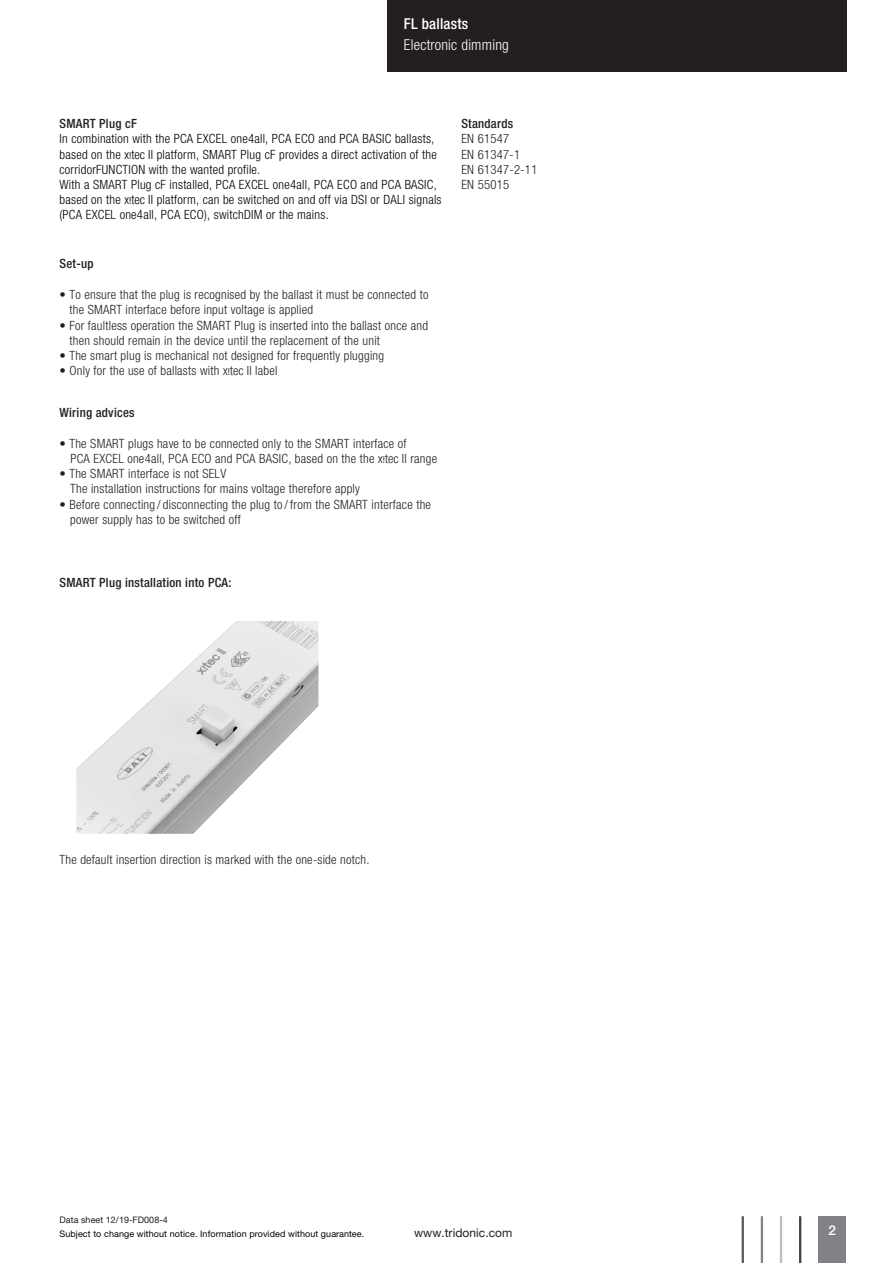
<style>
.page{position:relative;width:893px;height:1263px;background:#fff}
.page>*{position:absolute;margin:0;border:0;box-sizing:border-box;transform-origin:0 0}
.t1{font:300 condensed 15px "Helvetica Neue LTW1 G";letter-spacing:.015em;color:#fff}
.t2{font:500 condensed 15px "Helvetica Neue LTW1 G";letter-spacing:.015em;color:#fff}
.t3{font:500 13.5px "Helvetica Neue LTW1 G";color:#fff}
.t4{font:300 condensed 12.75px/15.1px "Helvetica Neue LTW1 G";letter-spacing:.02em;color:#231f20}
.t5{font:300 condensed 12.75px/15.1px "Helvetica Neue LTW1 G";letter-spacing:.02em;color:#000}
.t6{font:500 condensed 12.75px "Helvetica Neue LTW1 G";letter-spacing:.02em;color:#231f20}
.t7{font:12px "Helvetica Neue LTW1 G";letter-spacing:.005em;color:#231f20}
.t8{font:9px "Helvetica Neue LTW1 G";letter-spacing:.01em;color:#000}
.t9{font:9px "Helvetica Neue LTW1 G";letter-spacing:.005em;color:#231f20}
.s1{font-family:"Helvetica Neue LT Com"}
</style>
<div class="page">
<div style="left:387px;top:0;width:459px;height:72px;background:#231f20"></div>
<div style="left:819px;top:1216px;width:27px;height:47px;background:#808285"></div>
<hr style="left:799px;top:1216px;width:2px;height:47px;background:#3e3e3f">
<hr style="left:780px;top:1216px;width:2px;height:47px;background:#bcbdc0">
<hr style="left:761px;top:1216px;width:2px;height:47px;background:#808285">
<hr style="left:742px;top:1216px;width:2px;height:47px;background:#57585a">
<img style="left:76px;top:621px;width:242px;height:213px">
<p class="t2" style="left:404px;top:14px;width:66px">FL ballasts</p>
<p class="t1" style="left:404px;top:36px;width:106px">Electronic dimming</p>
<p class="t6" style="left:60px;top:116px;width:79px">SMART Plug cF</p>
<p class="t5" style="left:60px;top:131px;width:376px">In combination with the PCA EXCEL one4all, PCA ECO and PCA BASIC ballasts, based on the</p>
<p class="t5" style="left:60px;top:147px;width:379px;text-indent:89px">II platform, SMART Plug cF provides a direct activation of the corridorFUNCTION with the wanted profile.<br>With a SMART Plug cF installed, PCA EXCEL one4all, PCA ECO and PCA BASIC, based on the</p>
<p class="t5" style="left:60px;top:192px;width:384px;text-indent:89px">II platform, can be switched on and off via DSI or DALI signals (PCA EXCEL one4all, PCA ECO), switchDIM or the mains.</p>
<p class="t6" style="left:60px;top:256px;width:36px">Set-up</p>
<p class="t4" style="left:69px;top:287px;width:361px;text-indent:-10px">• To ensure that the plug is recognised by the ballast it must be connected to the SMART interface before input voltage is applied</p>
<p class="t4" style="left:69px;top:317px;width:360px;text-indent:-10px">• For faultless operation the SMART Plug is inserted into the ballast once and then should remain in the device until the replacement of the unit</p>
<p class="t4" style="left:60px;top:348px;width:326px">• The smart plug is mechanical not designed for frequently plugging</p>
<p class="t4" style="left:60px;top:363px;width:161px">• Only for the use of ballasts with</p>
<p class="t4" style="left:247px;top:363px;width:32px">II label</p>
<p class="t6" style="left:60px;top:405px;width:77px">Wiring advices</p>
<p class="t4" style="left:70px;top:436px;width:338px;text-indent:-11px">• The SMART plugs have to be connected only to the SMART interface of<br>PCA EXCEL one4all, PCA ECO and PCA BASIC, based on the the</p>
<p class="t4" style="left:402px;top:451px;width:37px">II range</p>
<p class="t4" style="left:70px;top:466px;width:291px;text-indent:-11px">• The SMART interface is not SELV<br>The installation instructions for mains voltage therefore apply</p>
<p class="t4" style="left:70px;top:497px;width:362px;text-indent:-11px">• Before connecting / disconnecting the plug to / from the SMART interface the power supply has to be switched off</p>
<p class="t6" style="left:461px;top:116px;width:53px">Standards</p>
<p class="t4" style="left:461px;top:131px;width:78px">EN 61547<br>EN 61347-1<br>EN 61347-2-11<br>EN 55015</p>
<p class="t6" style="left:60px;top:575px;width:173px">SMART Plug installation into PCA:</p>
<p class="t4" style="left:60px;top:852px;width:312px">The default insertion direction is marked with the one-side notch.</p>
<p class="t9" style="left:60px;top:1214px;width:110px"><span class="s1">Data sheet</span> 12/19-FD008-4</p>
<p class="t8" style="left:60px;top:1229px;width:306px">Subject to change without notice. Information provided without guarantee.</p>
<p class="t7" style="left:414px;top:1226px;width:100px">www.tridonic.com</p>
<p class="t3" style="left:829px;top:1222px;width:9px">2</p>
</div>
